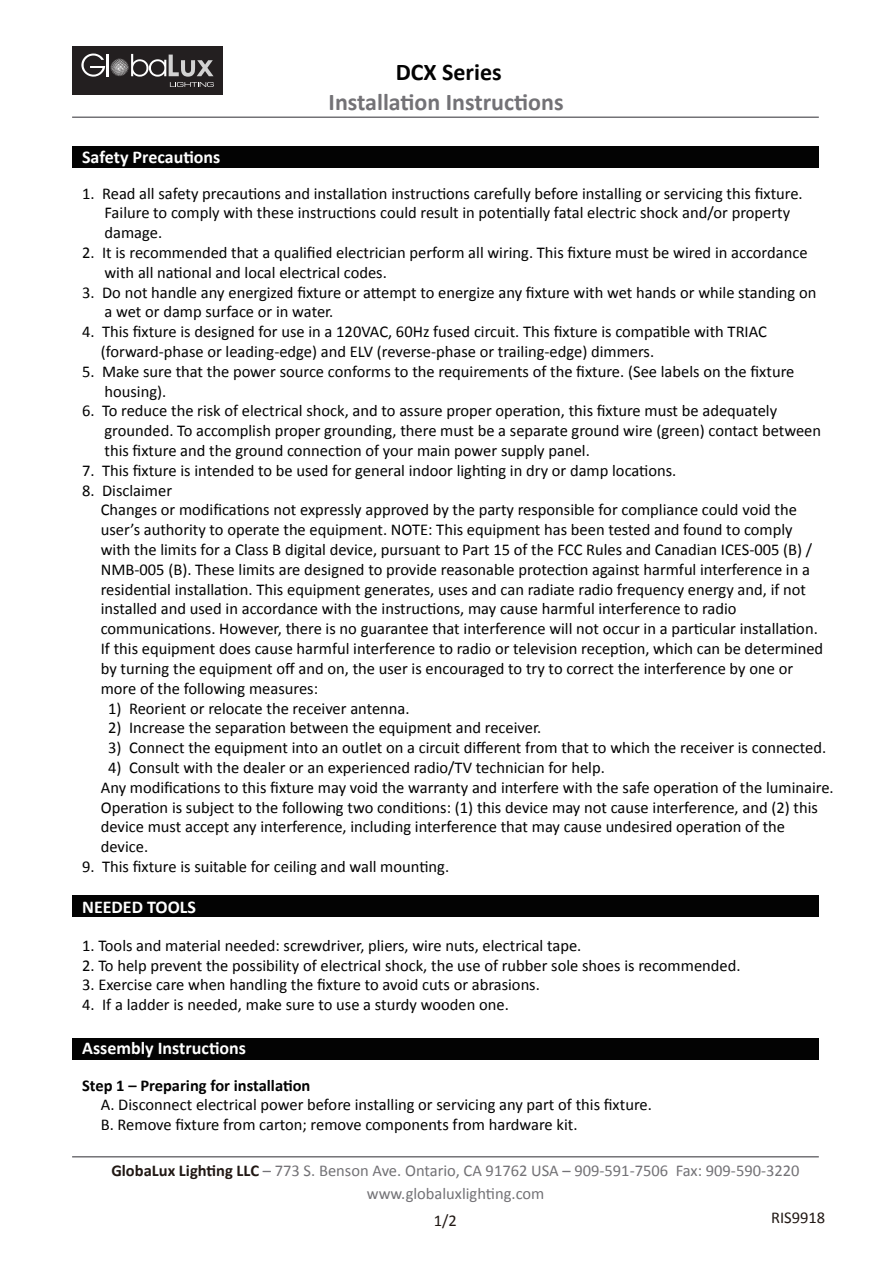
<style>
.page{position:relative;width:893px;height:1263px;background:#fff}
.page>*{position:absolute;margin:0;border:0;box-sizing:border-box;transform-origin:0 0}
.t1{font:39px "Sim Hei";color:#030303}
.t2{font:700 24px "Calibri";color:#737276}
.t3{font:700 24px "Calibri";color:#030303}
.t4{font:700 18px "Calibri";color:#fff}
.t5{font:16.5px/19.8px "Calibri";color:#030303}
.t6{font:16.5px/22.4px "Calibri";color:#737276;text-align:center}
.t7{font:700 16.5px "Calibri";color:#030303}
.t8{font:16.5px "Calibri";color:#211814}
.s1{font-weight:700;color:#211814}
</style>
<div class="page">
<div style="left:72px;top:1038px;width:747px;height:22px;background:#030303"></div>
<div style="left:72px;top:895px;width:747px;height:22px;background:#030303"></div>
<hr style="left:72px;top:116px;width:747px;height:2px;background:#737276">
<div style="left:72px;top:46px;width:150px;height:49px;background:#231f20"></div>
<svg style="left:81px;top:54px;width:133px;height:33px"></svg>
<hr style="left:72px;top:1156px;width:747px;height:1px;background:#737276">
<div style="left:72px;top:146px;width:747px;height:22px;background:#030303"></div>
<h2 class="t3" style="left:396px;top:57px;width:107px">DCX Series</h2>
<p class="t4" style="left:82px;top:146px;width:140px">Safety Precautions</p>
<h2 class="t2" style="left:329px;top:87px;width:236px">Installation Instructions</h2>
<p class="t5" style="left:105px;top:183px;width:700px;text-indent:-22px">1. Read all safety precautions and installation instructions carefully before installing or servicing this fixture.<br>Failure to comply with these instructions could result in potentially fatal electric shock and/or property damage.</p>
<p class="t5" style="left:105px;top:243px;width:704px;text-indent:-22px">2. It is recommended that a qualified electrician perform all wiring. This fixture must be wired in accordance with all national and local electrical codes.</p>
<p class="t5" style="left:105px;top:282px;width:713px;text-indent:-22px">3. Do not handle any energized fixture or attempt to energize any fixture with wet hands or while standing on a wet or damp surface or in water.</p>
<p class="t5" style="left:101px;top:322px;width:668px;text-indent:-19px">4. This fixture is designed for use in a 120VAC, 60Hz fused circuit. This fixture is compatible with TRIAC (forward-phase or leading-edge) and ELV (reverse-phase or trailing-edge) dimmers.</p>
<p class="t5" style="left:105px;top:361px;width:691px;text-indent:-22px">5. Make sure that the power source conforms to the requirements of the fixture. (See labels on the fixture housing).</p>
<p class="t5" style="left:105px;top:401px;width:718px;text-indent:-22px">6. To reduce the risk of electrical shock, and to assure proper operation, this fixture must be adequately grounded. To accomplish proper grounding, there must be a separate ground wire (green) contact between this fixture and the ground connection of your main power supply panel.</p>
<p class="t5" style="left:82px;top:460px;width:596px">7. This fixture is intended to be used for general indoor lighting in dry or damp locations.</p>
<p class="t5" style="left:101px;top:480px;width:724px;text-indent:-19px">8. Disclaimer<br>Changes or modifications not expressly approved by the party responsible for compliance could void the user’s authority to operate the equipment. NOTE: This equipment has been tested and found to comply with the limits for a Class B digital device, pursuant to Part 15 of the FCC Rules and Canadian ICES-005 (B) / NMB-005 (B). These limits are designed to provide reasonable protection against harmful interference in a residential installation. This equipment generates, uses and can radiate radio frequency energy and, if not installed and used in accordance with the instructions, may cause harmful interference to radio communications. However, there is no guarantee that interference will not occur in a particular installation.<br>If this equipment does cause harmful interference to radio or television reception, which can be determined by turning the equipment off and on, the user is encouraged to try to correct the interference by one or more of the following measures:</p>
<p class="t5" style="left:108px;top:698px;width:303px">1) Reorient or relocate the receiver antenna.</p>
<p class="t5" style="left:108px;top:718px;width:435px">2) Increase the separation between the equipment and receiver.</p>
<p class="t5" style="left:108px;top:738px;width:719px">3) Connect the equipment into an outlet on a circuit different from that to which the receiver is connected.</p>
<p class="t5" style="left:101px;top:757px;width:734px;text-indent:7px">4) Consult with the dealer or an experienced radio/TV technician for help.<br>Any modifications to this fixture may void the warranty and interfere with the safe operation of the luminaire.<br>Operation is subject to the following two conditions: (1) this device may not cause interference, and (2) this device must accept any interference, including interference that may cause undesired operation of the device.</p>
<p class="t5" style="left:82px;top:856px;width:369px">9. This fixture is suitable for ceiling and wall mounting.</p>
<p class="t4" style="left:82px;top:895px;width:115px">NEEDED TOOLS</p>
<p class="t5" style="left:82px;top:935px;width:501px">1. Tools and material needed: screwdriver, pliers, wire nuts, electrical tape.</p>
<p class="t5" style="left:82px;top:955px;width:660px">2. To help prevent the possibility of electrical shock, the use of rubber sole shoes is recommended.</p>
<p class="t5" style="left:82px;top:975px;width:459px">3. Exercise care when handling the fixture to avoid cuts or abrasions.</p>
<p class="t5" style="left:82px;top:995px;width:428px">4. If a ladder is needed, make sure to use a sturdy wooden one.</p>
<p class="t4" style="left:82px;top:1037px;width:165px">Assembly Instructions</p>
<p class="t7" style="left:82px;top:1074px;width:230px">Step 1 – Preparing for installation</p>
<p class="t5" style="left:101px;top:1095px;width:553px">A. Disconnect electrical power before installing or servicing any part of this fixture.<br>B. Remove fixture from carton; remove components from hardware kit.</p>
<h1 class="t1" style="left:-6px;top:1097px;width:489px">：LED双环灯通用安装说明书</h1>
<p class="t6" style="left:111px;top:1160px;width:690px"><span class="s1">GlobaLux Lighting LLC</span> – 773 S. Benson Ave. Ontario, CA 91762 USA – 909-591-7506 Fax: 909-590-3220 www.globaluxlighting.com</p>
<p class="t8" style="left:434px;top:1210px;width:25px">1/2</p>
<p class="t8" style="left:771px;top:1207px;width:56px">RIS9918</p>
</div>
